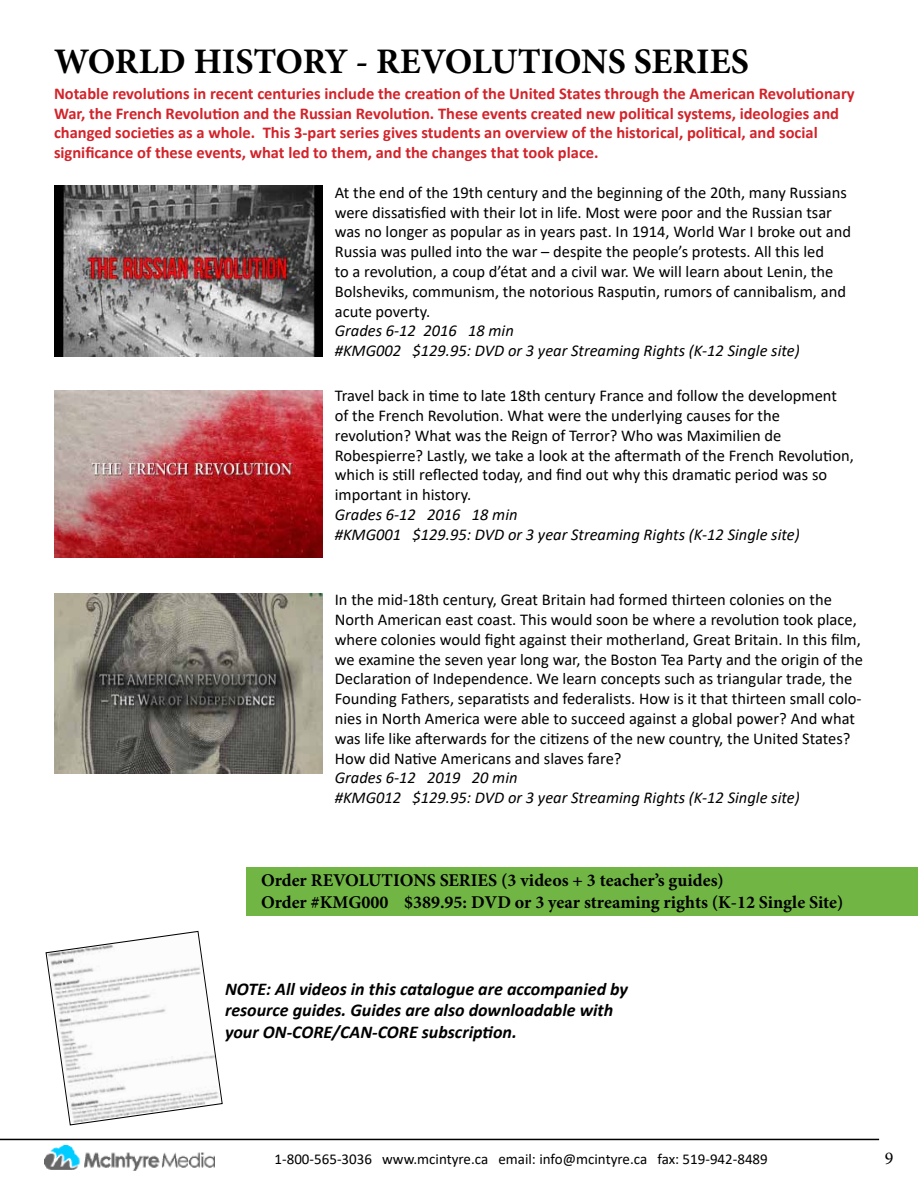
<style>
.page{position:relative;width:918px;height:1188px;background:#fff}
.page>*{position:absolute;margin:0;border:0;box-sizing:border-box;transform-origin:0 0}
.t1{font:700 36px "Minion Pro";color:#000}
.t2{font:italic 700 18px/21.6px "Calibri";color:#000}
.t3{font:700 18px/21.6px "Minion Pro";color:#000}
.t4{font:18px "Minion Pro";color:#000}
.t5{font:16.5px/19.8px "Calibri";color:#000}
.t6{font:700 16.5px/19.8px "Calibri";color:#d2232a}
.t7{font:italic 16.5px/19.8px "Calibri";color:#000}
.t8{font:15px "Calibri";color:#000}
</style>
<div class="page">
<img style="left:54px;top:186px;width:268px;height:170px">
<img style="left:54px;top:593px;width:268px;height:180px">
<img style="left:54px;top:391px;width:268px;height:167px">
<hr style="left:0;top:1139px;width:879px;height:1px;background:#000">
<img style="left:44px;top:1146px;width:170px;height:25px">
<svg style="left:46px;top:931px;width:176px;height:194px"></svg>
<div style="left:247px;top:868px;width:671px;height:48px;background:#71b644"></div>
<h1 class="t1" style="left:54px;top:36px;width:696px">WORLD HISTORY - REVOLUTIONS SERIES</h1>
<p class="t6" style="left:54px;top:83px;width:802px">Notable revolutions in recent centuries include the creation of the United States through the American Revolutionary War, the French Revolution and the Russian Revolution. These events created new political systems, ideologies and changed societies as a whole. This 3-part series gives students an overview of the historical, political, and social significance of these events, what led to them, and the changes that took place.</p>
<p class="t5" style="left:335px;top:182px;width:518px">At the end of the 19th century and the beginning of the 20th, many Russians were dissatisfied with their lot in life. Most were poor and the Russian tsar was no longer as popular as in years past. In 1914, World War I broke out and Russia was pulled into the war – despite the people’s protests. All this led<br>to a revolution, a coup d’état and a civil war. We will learn about Lenin, the Bolsheviks, communism, the notorious Rasputin, rumors of cannibalism, and acute poverty.</p>
<p class="t7" style="left:335px;top:320px;width:466px">Grades 6-12 2016 18 min<br>#KMG002 $129.95: DVD or 3 year Streaming Rights (K-12 Single site)</p>
<p class="t5" style="left:335px;top:385px;width:521px">Travel back in time to late 18th century France and follow the development of the French Revolution. What were the underlying causes for the revolution? What was the Reign of Terror? Who was Maximilien de Robespierre? Lastly, we take a look at the aftermath of the French Revolution, which is still reflected today, and find out why this dramatic period was so important in history.</p>
<p class="t7" style="left:335px;top:504px;width:466px">Grades 6-12 2016 18 min<br>#KMG001 $129.95: DVD or 3 year Streaming Rights (K-12 Single site)</p>
<p class="t5" style="left:335px;top:589px;width:530px">In the mid-18th century, Great Britain had formed thirteen colonies on the North American east coast. This would soon be where a revolution took place, where colonies would fight against their motherland, Great Britain. In this film, we examine the seven year long war, the Boston Tea Party and the origin of the Declaration of Independence. We learn concepts such as triangular trade, the Founding Fathers, separatists and federalists. How is it that thirteen small colo&shy;nies in North America were able to succeed against a global power? And what was life like afterwards for the citizens of the new country, the United States?<br>How did Native Americans and slaves fare?</p>
<p class="t7" style="left:335px;top:767px;width:466px">Grades 6-12 2019 20 min<br>#KMG012 $129.95: DVD or 3 year Streaming Rights (K-12 Single site)</p>
<p class="t3" style="left:261px;top:869px;width:584px">Order REVOLUTIONS SERIES (3 videos + 3 teacher’s guides)<br>Order #KMG000 $389.95: DVD or 3 year streaming rights (K-12 Single Site)</p>
<p class="t2" style="left:225px;top:977px;width:405px">NOTE: All videos in this catalogue are accompanied by resource guides. Guides are also downloadable with your ON-CORE/CAN-CORE subscription.</p>
<p class="t8" style="left:275px;top:1148px;width:495px">1-800-565-3036 www.mcintyre.ca email: info@mcintyre.ca fax: 519-942-8489</p>
<p class="t4" style="left:885px;top:1146px;width:10px">9</p>
</div>
